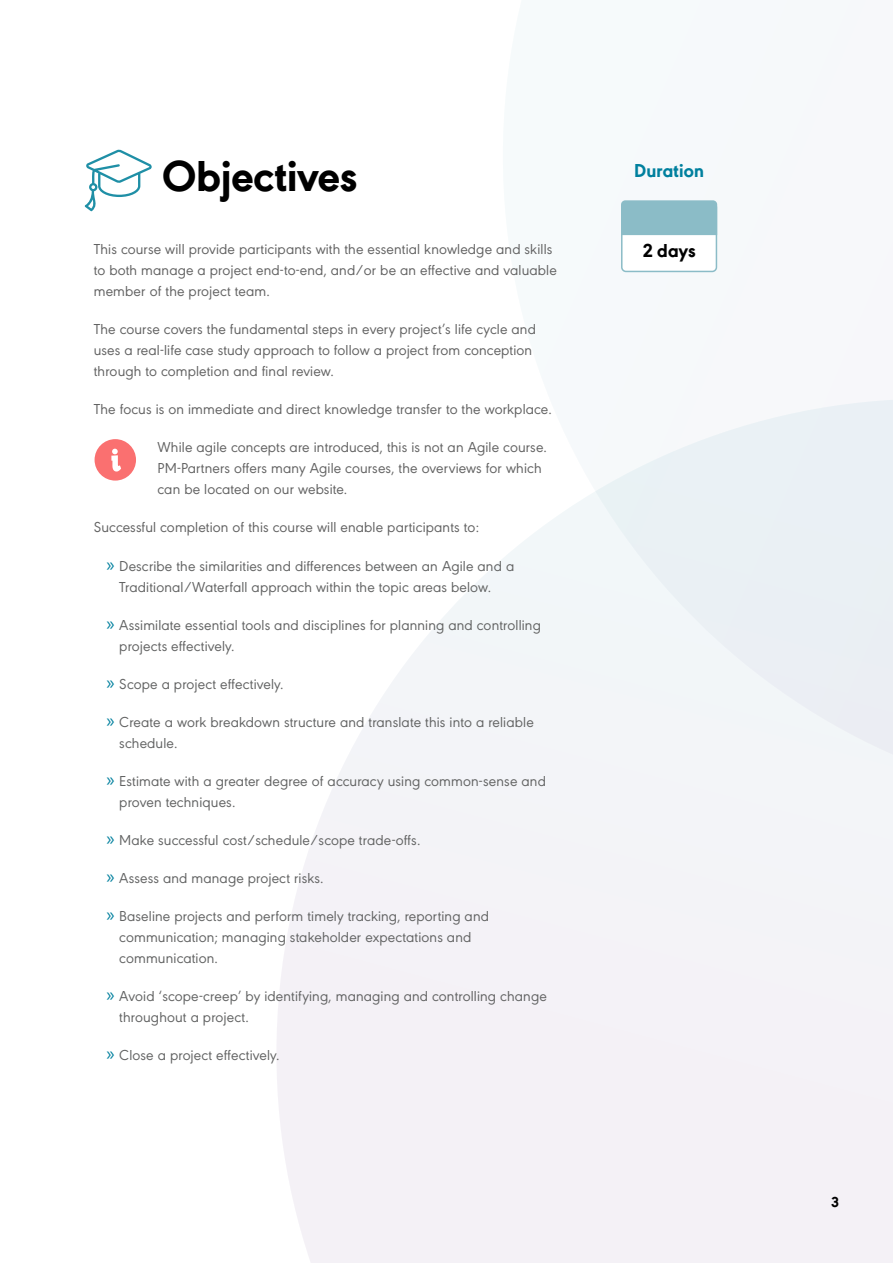
<style>
.page{position:relative;width:893px;height:1263px;background:#fff}
.page>*{position:absolute;margin:0;border:0;box-sizing:border-box;transform-origin:0 0}
.t1{font:800 45px "URW Geometric";color:#000}
.t2{font:800 19.5px "URW Geometric";letter-spacing:.01em;color:#00809e}
.t3{font:800 19.5px "URW Geometric";color:#000}
.t4{font:15px/21px "URW Geometric";letter-spacing:.01em;color:#626363}
.t5{font:15px/21px "URW Geometric";letter-spacing:.01em;color:#626262}
.t6{font:800 15px "URW Geometric";color:#000}
.s1{font-family:"Myriad Pro";font-size:19.5px;color:#00809e}
</style>
<div class="page">
<svg style="left:277px;top:400px;width:616px;height:863px"></svg>
<div style="left:621px;top:202px;width:96px;height:70px;border:2px solid #8bbcc7;border-radius:4px"></div>
<div style="left:621px;top:200px;width:96px;height:35px;background:#8bbcc7"></div>
<svg style="left:85px;top:149px;width:67px;height:62px"></svg>
<svg style="left:95px;top:439px;width:41px;height:42px"></svg>
<h1 class="t1" style="left:162px;top:142px;width:197px">Objectives</h1>
<p class="t5" style="left:94px;top:238px;width:464px">This course will provide participants with the essential knowledge and skills to both manage a project end-to-end, and/or be an effective and valuable member of the project team.</p>
<p class="t5" style="left:94px;top:318px;width:444px">The course covers the fundamental steps in every project’s life cycle and uses a real-life case study approach to follow a project from conception through to completion and final review.</p>
<p class="t5" style="left:94px;top:398px;width:460px">The focus is on immediate and direct knowledge transfer to the workplace.</p>
<p class="t5" style="left:158px;top:436px;width:391px">While agile concepts are introduced, this is not an Agile course.<br>PM-Partners offers many Agile courses, the overviews for which can be located on our website.</p>
<p class="t5" style="left:94px;top:516px;width:387px">Successful completion of this course will enable participants to:</p>
<p class="t4" style="left:119px;top:554px;width:396px;text-indent:-13px"><span class="s1">»</span> Describe the similarities and differences between an Agile and a<br>Traditional/Waterfall approach within the topic areas below.</p>
<p class="t4" style="left:119px;top:613px;width:423px;text-indent:-13px"><span class="s1">»</span> Assimilate essential tools and disciplines for planning and controlling projects effectively.</p>
<p class="t4" style="left:107px;top:672px;width:179px"><span class="s1">»</span> Scope a project effectively.</p>
<p class="t4" style="left:119px;top:710px;width:416px;text-indent:-13px"><span class="s1">»</span> Create a work breakdown structure and translate this into a reliable schedule.</p>
<p class="t4" style="left:119px;top:769px;width:428px;text-indent:-13px"><span class="s1">»</span> Estimate with a greater degree of accuracy using common-sense and proven techniques.</p>
<p class="t4" style="left:107px;top:828px;width:315px"><span class="s1">»</span> Make successful cost/schedule/scope trade-offs.</p>
<p class="t4" style="left:107px;top:866px;width:218px"><span class="s1">»</span> Assess and manage project risks.</p>
<p class="t4" style="left:119px;top:904px;width:371px;text-indent:-13px"><span class="s1">»</span> Baseline projects and perform timely tracking, reporting and communication; managing stakeholder expectations and communication.</p>
<p class="t4" style="left:119px;top:984px;width:429px;text-indent:-13px"><span class="s1">»</span> Avoid ‘scope-creep’ by identifying, managing and controlling change throughout a project.</p>
<p class="t4" style="left:107px;top:1043px;width:175px"><span class="s1">»</span> Close a project effectively.</p>
<h2 class="t2" style="left:634px;top:156px;width:71px">Duration</h2>
<h2 class="t3" style="left:643px;top:236px;width:54px">2 days</h2>
<p class="t6" style="left:832px;top:1191px;width:9px">3</p>
</div>
